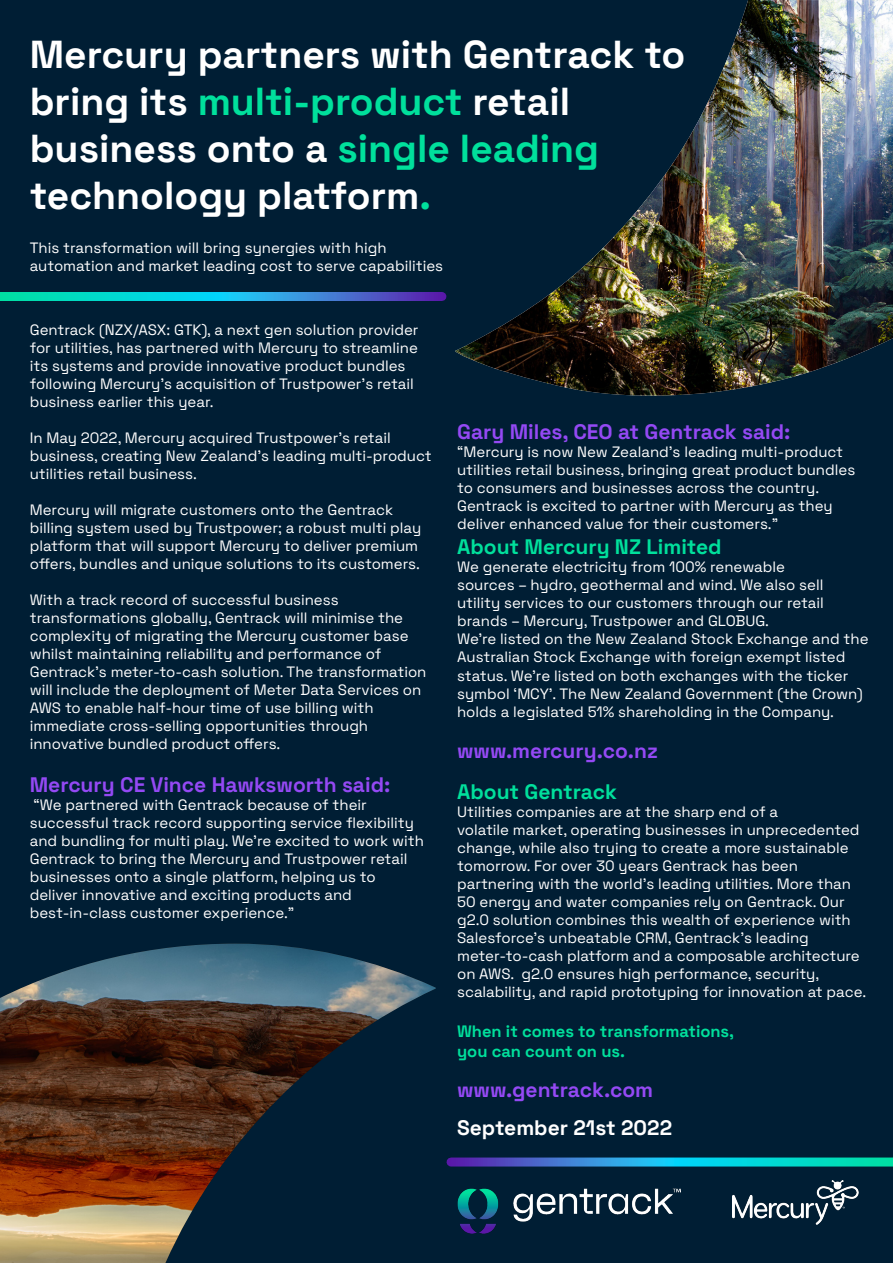
<style>
.page{position:relative;width:893px;height:1263px;background:#001e34}
.page>*{position:absolute;margin:0;border:0;box-sizing:border-box;transform-origin:0 0}
.t1{font:700 39px/46.8px "Space Grotesk";color:#fff}
.t2{font:700 21px "Space Grotesk";color:#9449f4}
.t3{font:700 21px "Space Grotesk";color:#00e09c}
.t4{font:700 21px "Space Grotesk";color:#fff}
.t5{font:700 16.5px/19.8px "Space Grotesk";color:#00e09c}
.t6{font:15px/18px "Space Grotesk";color:#fff}
.s1{color:#00e09c}
</style>
<div class="page">
<img style="left:455px;top:0;width:438px;height:396px">
<img style="left:0;top:943px;width:436px;height:320px">
<img style="left:457px;top:1188px;width:223px;height:45px">
<img style="left:732px;top:1180px;width:126px;height:45px">
<svg style="left:0;top:292px;width:442px;height:9px;background:#1fa9d1"></svg>
<svg style="left:451px;top:1157px;width:442px;height:9px;background:#1ea0c7"></svg>
<p class="t1" style="left:30px;top:29px;width:657px">Mercury partners with Gentrack to bring its <span class="s1">multi-product</span> retail business onto a <span class="s1">single leading </span>technology platform<span class="s1">.</span></p>
<p class="t6" style="left:30px;top:238px;width:415px">This transformation will bring synergies with high automation and market leading cost to serve capabilities</p>
<p class="t6" style="left:30px;top:320px;width:390px">Gentrack (NZX/ASX: GTK), a next gen solution provider for utilities, has partnered with Mercury to streamline its systems and provide innovative product bundles following Mercury’s acquisition of Trustpower’s retail business earlier this year.</p>
<p class="t6" style="left:30px;top:428px;width:403px">In May 2022, Mercury acquired Trustpower’s retail business, creating New Zealand’s leading multi-product utilities retail business.</p>
<p class="t6" style="left:30px;top:500px;width:393px">Mercury will migrate customers onto the Gentrack billing system used by Trustpower; a robust multi play platform that will support Mercury to deliver premium offers, bundles and unique solutions to its customers.</p>
<p class="t6" style="left:30px;top:590px;width:398px">With a track record of successful business transformations globally, Gentrack will minimise the complexity of migrating the Mercury customer base whilst maintaining reliability and performance of Gentrack’s meter-to-cash solution. The transformation will include the deployment of Meter Data Services on AWS to enable half-hour time of use billing with immediate cross-selling opportunities through innovative bundled product offers.</p>
<p class="t2" style="left:30px;top:770px;width:362px">Mercury CE Vince Hawksworth said:</p>
<p class="t6" style="left:30px;top:795px;width:396px">“We partnered with Gentrack because of their successful track record supporting service flexibility and bundling for multi play. We’re excited to work with Gentrack to bring the Mercury and Trustpower retail businesses onto a single platform, helping us to deliver innovative and exciting products and best-in-class customer experience.”</p>
<p class="t2" style="left:457px;top:417px;width:335px">Gary Miles, CEO at Gentrack said:</p>
<p class="t6" style="left:457px;top:442px;width:400px">“Mercury is now New Zealand’s leading multi-product utilities retail business, bringing great product bundles to consumers and businesses across the country.<br>Gentrack is excited to partner with Mercury as they deliver enhanced value for their customers.”</p>
<p class="t3" style="left:457px;top:532px;width:266px">About Mercury NZ Limited</p>
<p class="t6" style="left:457px;top:557px;width:368px">We generate electricity from 100% renewable sources – hydro, geothermal and wind. We also sell utility services to our customers through our retail brands – Mercury, Trustpower and GLOBUG.</p>
<p class="t6" style="left:457px;top:629px;width:413px">We’re listed on the New Zealand Stock Exchange and the Australian Stock Exchange with foreign exempt listed status. We’re listed on both exchanges with the ticker symbol ‘MCY’. The New Zealand Government (the Crown) holds a legislated 51% shareholding in the Company.</p>
<p class="t2" style="left:457px;top:735px;width:202px">www.mercury.co.nz</p>
<p class="t3" style="left:457px;top:777px;width:161px">About Gentrack</p>
<p class="t6" style="left:457px;top:802px;width:411px">Utilities companies are at the sharp end of a<br>volatile market, operating businesses in unprecedented change, while also trying to create a more sustainable tomorrow. For over 30 years Gentrack has been partnering with the world’s leading utilities. More than 50 energy and water companies rely on Gentrack. Our g2.0 solution combines this wealth of experience with Salesforce’s unbeatable CRM, Gentrack’s leading meter-to-cash platform and a composable architecture on AWS. g2.0 ensures high performance, security, scalability, and rapid prototyping for innovation at pace.</p>
<p class="t5" style="left:457px;top:1020px;width:279px">When it comes to transformations, you can count on us.</p>
<p class="t2" style="left:457px;top:1075px;width:198px">www.gentrack.com</p>
<p class="t4" style="left:457px;top:1112px;width:217px">September 21st 2022</p>
</div>
